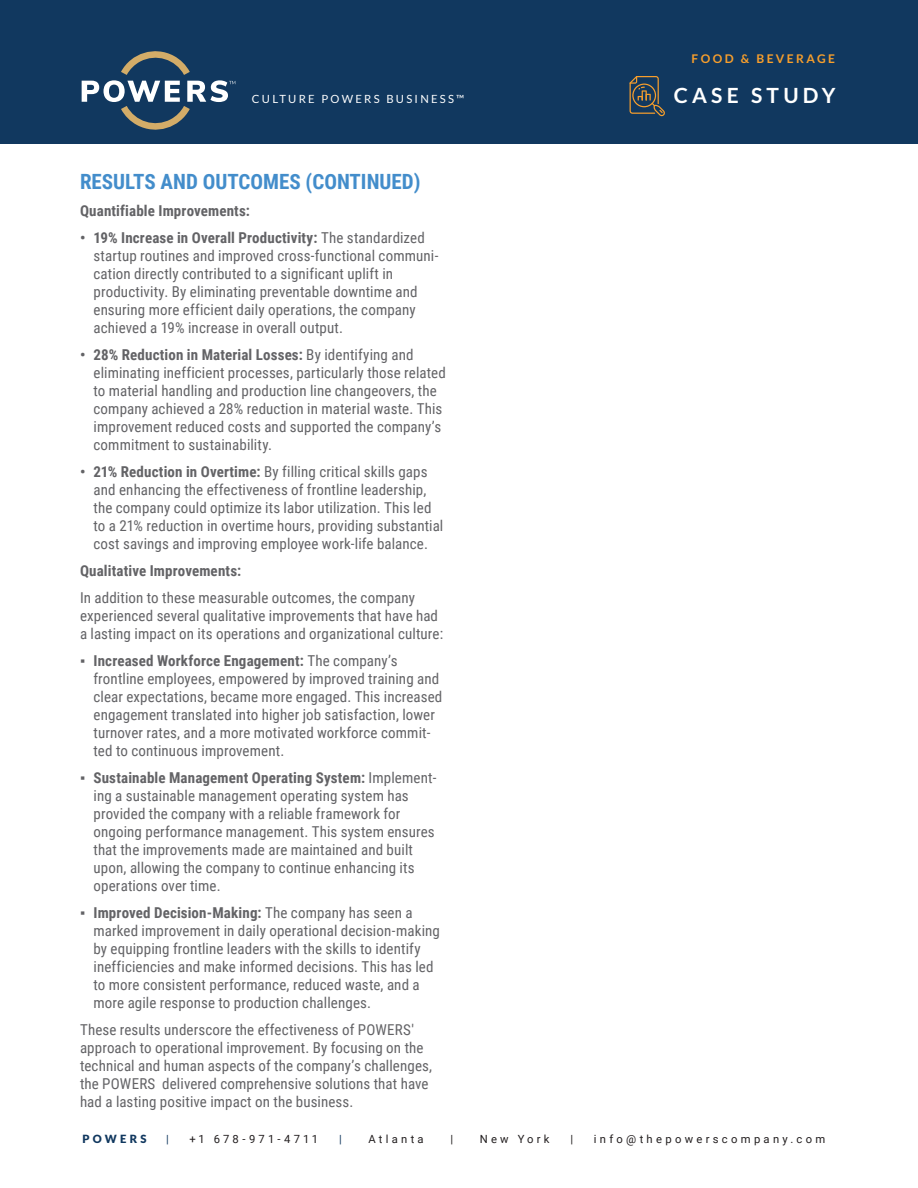
<style>
.page{position:relative;width:918px;height:1188px;background:#fff}
.page>*{position:absolute;margin:0;border:0;box-sizing:border-box;transform-origin:0 0}
.t1{font:700 21px "Roboto Condensed";color:#438dcb}
.t2{font:700 21px "Lato";letter-spacing:.2em;color:#fff}
.t3{font:15px/18px "Roboto Condensed";letter-spacing:.005em;color:#636366}
.t4{font:700 15px "Roboto Condensed";letter-spacing:.01em;color:#636366}
.t5{font:700 12px "Lato";letter-spacing:.2em;color:#f89f2c}
.t6{font:11.25px "Roboto";letter-spacing:.29em;color:#231f20}
.t7{font:11.25px "Lato";letter-spacing:.2em;color:#fff}
.t8{font:900 11.25px "Lato";letter-spacing:.285em;color:#11385f}
.t9{font:11.25px "Roboto";color:#11385f}
.s1{font-weight:700}
.s2{font-family:"Times New Roman"}
</style>
<div class="page">
<div style="left:0;top:0;width:918px;height:144px;background:#11385f"></div>
<svg style="left:82px;top:51px;width:153px;height:79px"></svg>
<svg style="left:630px;top:76px;width:35px;height:40px"></svg>
<p class="t5" style="left:692px;top:52px;width:145px">FOOD &amp; BEVERAGE</p>
<p class="t7" style="left:252px;top:92px;width:214px">CULTURE POWERS BUSINESS™</p>
<h1 class="t2" style="left:674px;top:83px;width:163px">CASE STUDY</h1>
<h1 class="t1" style="left:80px;top:167px;width:342px">RESULTS AND OUTCOMES (CONTINUED)</h1>
<p class="t4" style="left:80px;top:200px;width:172px">Quantifiable Improvements:</p>
<p class="t3" style="left:94px;top:228px;width:346px;text-indent:-14px"><span class="s1">• 19% Increase in Overall Productivity:</span> The standardized startup routines and improved cross-functional communi&shy;cation directly contributed to a significant uplift in productivity. By eliminating preventable downtime and ensuring more efficient daily operations, the company achieved a 19% increase in overall output.</p>
<p class="t3" style="left:94px;top:345px;width:354px;text-indent:-14px"><span class="s1">• 28% Reduction in Material Losses:</span> By identifying and eliminating inefficient processes, particularly those related to material handling and production line changeovers, the company achieved a 28% reduction in material waste. This improvement reduced costs and supported the company’s commitment to sustainability.</p>
<p class="t3" style="left:94px;top:462px;width:351px;text-indent:-14px"><span class="s1">• 21% Reduction in Overtime:</span> By filling critical skills gaps and enhancing the effectiveness of frontline leadership, the company could optimize its labor utilization. This led to a 21% reduction in overtime hours, providing substantial cost savings and improving employee work-life balance.</p>
<p class="t4" style="left:80px;top:560px;width:163px">Qualitative Improvements:</p>
<p class="t3" style="left:80px;top:588px;width:365px">In addition to these measurable outcomes, the company experienced several qualitative improvements that have had a lasting impact on its operations and organizational culture:</p>
<p class="t3" style="left:94px;top:651px;width:350px;text-indent:-14px"><span class="s2">▪</span> <span class="s1">Increased Workforce Engagement:</span> The company’s frontline employees, empowered by improved training and clear expectations, became more engaged. This increased engagement translated into higher job satisfaction, lower turnover rates, and a more motivated workforce commit&shy;ted to continuous improvement.</p>
<p class="t3" style="left:94px;top:768px;width:344px;text-indent:-14px"><span class="s2">▪</span> <span class="s1">Sustainable Management Operating System:</span> Implement&shy;ing a sustainable management operating system has provided the company with a reliable framework for ongoing performance management. This system ensures that the improvements made are maintained and built upon, allowing the company to continue enhancing its operations over time.</p>
<p class="t3" style="left:94px;top:903px;width:348px;text-indent:-14px"><span class="s2">▪</span> <span class="s1">Improved Decision-Making:</span> The company has seen a marked improvement in daily operational decision-making by equipping frontline leaders with the skills to identify inefficiencies and make informed decisions. This has led to more consistent performance, reduced waste, and a more agile response to production challenges.</p>
<p class="t3" style="left:80px;top:1020px;width:354px">These results underscore the effectiveness of POWERS' approach to operational improvement. By focusing on the technical and human aspects of the company’s challenges, the POWERS delivered comprehensive solutions that have had a lasting positive impact on the business.</p>
<p class="t8" style="left:83px;top:1132px;width:65px">POWERS</p>
<p class="t9" style="left:166px;top:1131px;width:4px">|</p>
<p class="t6" style="left:190px;top:1131px;width:130px">+1 678-971-4711</p>
<p class="t9" style="left:339px;top:1131px;width:4px">|</p>
<p class="t6" style="left:368px;top:1131px;width:57px">Atlanta</p>
<p class="t6" style="left:450px;top:1131px;width:4px">|</p>
<p class="t6" style="left:480px;top:1131px;width:71px">New York</p>
<p class="t6" style="left:570px;top:1131px;width:4px">|</p>
<p class="t6" style="left:594px;top:1131px;width:233px">info@thepowerscompany.com</p>
</div>
